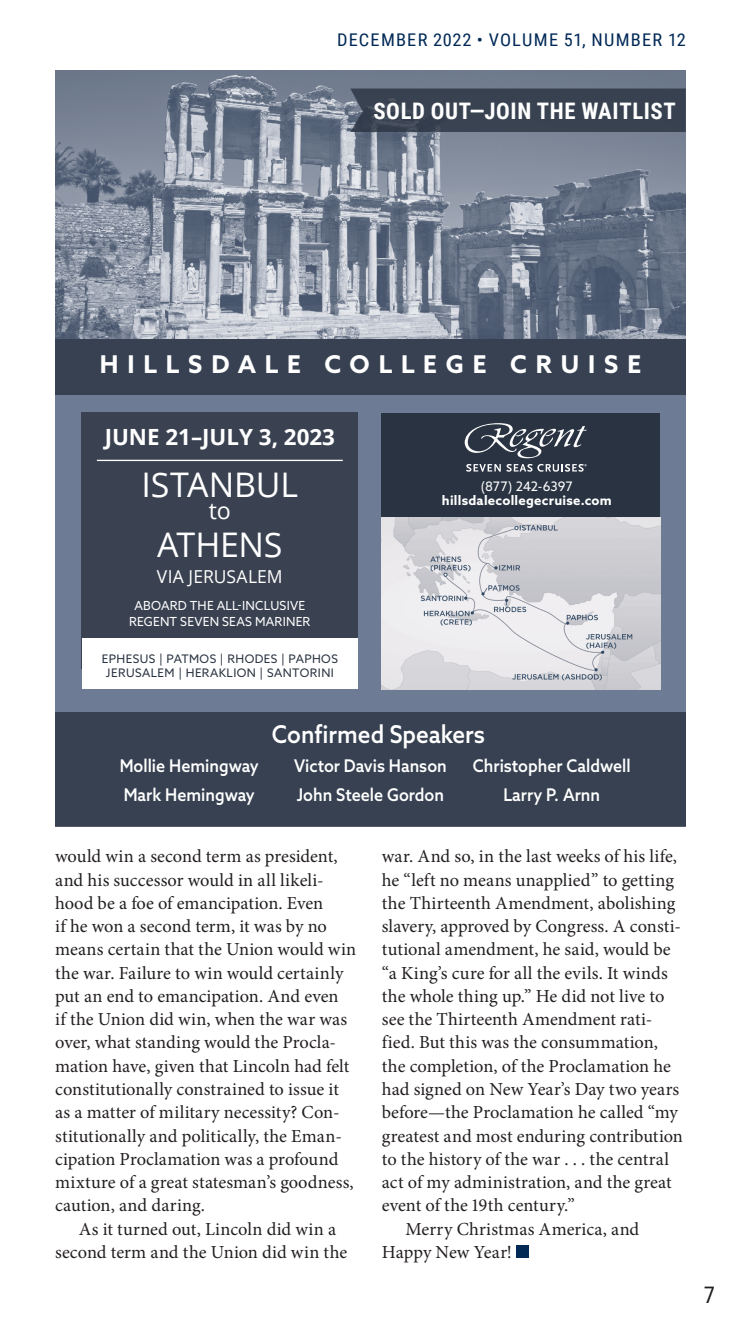
<style>
.page{position:relative;width:741px;height:1323px;background:#fff}
.page>*{position:absolute;margin:0;border:0;box-sizing:border-box;transform-origin:0 0}
.t1{font:33.95px "Open Sans";letter-spacing:-.005em;color:#fff}
.t2{font:700 24.5px "Azo Sans";letter-spacing:.36em;color:#fff}
.t3{font:500 24.5px "Azo Sans";color:#fff;scale:.92 1}
.t4{font:23.28px "Open Sans";color:#fff}
.Masthead_title{font:700 22.75px "Roboto Condensed";letter-spacing:.03em;color:#fff}
.t5{font:22.75px "Roboto Condensed";color:#231f20}
.t6{font:700 22.4px "Open Sans";color:#fff}
.BODY_para{font:18.38px/23.3px "Minion Pro";letter-spacing:.005em;color:#231f20}
.BODY{font:17.85px "Open Sans";letter-spacing:.01em;color:#fff}
.t7{font:500 17.5px "Azo Sans";color:#fff;scale:.92 1}
.t8{font:17.5px "Roboto Condensed";letter-spacing:.065em;color:#002956;scale:1.05 1}
.BODY-2{font:700 13.12px "Azo Sans";letter-spacing:.02em;color:#fff}
.BODY-3{font:13.12px "Azo Sans";letter-spacing:-.005em;color:#fff}
.BODY-4{font:12.42px/16.1px "Azo Sans";letter-spacing:.015em;color:#fff;text-align:center}
.t9{font:11.72px/14.2px "Azo Sans";letter-spacing:.035em;color:#2a3341;text-align:center}
</style>
<div class="page">
<div style="left:516px;top:1245px;width:12px;height:13px;background:#002956"></div>
<div style="left:55px;top:95px;width:630px;height:731px;background:#6d7c94"></div>
<div style="left:55px;top:338px;width:630px;height:57px;background:#374151"></div>
<div style="left:82px;top:413px;width:276px;height:256px;background:#3a4251"></div>
<div style="left:82px;top:639px;width:276px;height:50px;background:#fff"></div>
<hr style="left:97px;top:460px;width:245px;height:1px;background:#fff">
<img style="left:55px;top:71px;width:630px;height:267px">
<div style="left:350px;top:89px;width:335px;height:43px;background:#384251"></div>
<div style="left:55px;top:712px;width:630px;height:115px;background:#374151"></div>
<div style="left:381px;top:413px;width:279px;height:105px;background:#2a3341"></div>
<svg style="left:464px;top:423px;width:122px;height:35px"></svg>
<svg style="left:466px;top:464px;width:34px;height:8px"></svg>
<svg style="left:506px;top:464px;width:80px;height:8px"></svg>
<img style="left:381px;top:518px;width:279px;height:171px">
<p class="t8" style="left:337px;top:27px;width:333px">DECEMBER 2022 • VOLUME 51, NUMBER 12</p>
<p class="Masthead_title" style="left:373px;top:95px;width:304px">SOLD OUT—JOIN THE WAITLIST</p>
<p class="t2" style="left:100px;top:348px;width:543px">HILLSDALE COLLEGE CRUISE</p>
<p class="t6" style="left:105px;top:421px;width:232px">JUNE 21–JULY 3, 2023</p>
<p class="t1" style="left:141px;top:462px;width:158px">ISTANBUL</p>
<p class="t4" style="left:209px;top:495px;width:23px">to</p>
<p class="t1" style="left:157px;top:521px;width:127px">ATHENS</p>
<p class="BODY" style="left:157px;top:565px;width:127px">VIA JERUSALEM</p>
<p class="BODY-4" style="left:129px;top:597px;width:183px">ABOARD THE ALL-INCLUSIVE<br>REGENT SEVEN SEAS MARINER</p>
<p class="t9" style="left:102px;top:651px;width:237px">EPHESUS | PATMOS | RHODES | PAPHOS<br>JERUSALEM | HERAKLION | SANTORINI</p>
<p class="BODY-3" style="left:480px;top:477px;width:93px">(877) 242-6397</p>
<p class="BODY-2" style="left:442px;top:492px;width:171px">hillsdalecollegecruise.com</p>
<p class="t7" style="left:120px;top:754px;width:152px">Mollie Hemingway</p>
<p class="t7" style="left:124px;top:783px;width:144px">Mark Hemingway</p>
<p class="t3" style="left:272px;top:718px;width:233px">Confirmed Speakers</p>
<p class="t7" style="left:294px;top:754px;width:167px">Victor Davis Hanson</p>
<p class="t7" style="left:297px;top:783px;width:161px">John Steele Gordon</p>
<p class="t7" style="left:472px;top:754px;width:173px">Christopher Caldwell</p>
<p class="t7" style="left:503px;top:783px;width:106px">Larry P. Arnn</p>
<p class="BODY_para" style="left:55px;top:845px;width:302px">would win a second term as president, and his successor would in all likeli&shy;hood be a foe of emancipation. Even<br>if he won a second term, it was by no means certain that the Union would win the war. Failure to win would certainly put an end to emancipation. And even<br>if the Union did win, when the war was over, what standing would the Procla&shy;mation have, given that Lincoln had felt constitutionally constrained to issue it as a matter of military necessity? Con&shy;stitutionally and politically, the Eman&shy;cipation Proclamation was a profound mixture of a great statesman’s goodness, caution, and daring.</p>
<p class="BODY_para" style="left:55px;top:1217px;width:293px;text-indent:24px">As it turned out, Lincoln did win a second term and the Union did win the</p>
<p class="BODY_para" style="left:381px;top:845px;width:302px">war. And so, in the last weeks of his life, he “left no means unapplied” to getting the Thirteenth Amendment, abolishing slavery, approved by Congress. A consti&shy;tutional amendment, he said, would be “a King’s cure for all the evils. It winds the whole thing up.” He did not live to see the Thirteenth Amendment rati&shy;fied. But this was the consummation, the completion, of the Proclamation he had signed on New Year’s Day two years before—the Proclamation he called “my greatest and most enduring contribution to the history of the war . . . the central act of my administration, and the great event of the 19th century.”</p>
<p class="BODY_para" style="left:381px;top:1217px;width:259px;text-indent:24px">Merry Christmas America, and<br>Happy New Year!</p>
<p class="t5" style="left:703px;top:1279px;width:13px">7</p>
</div>
